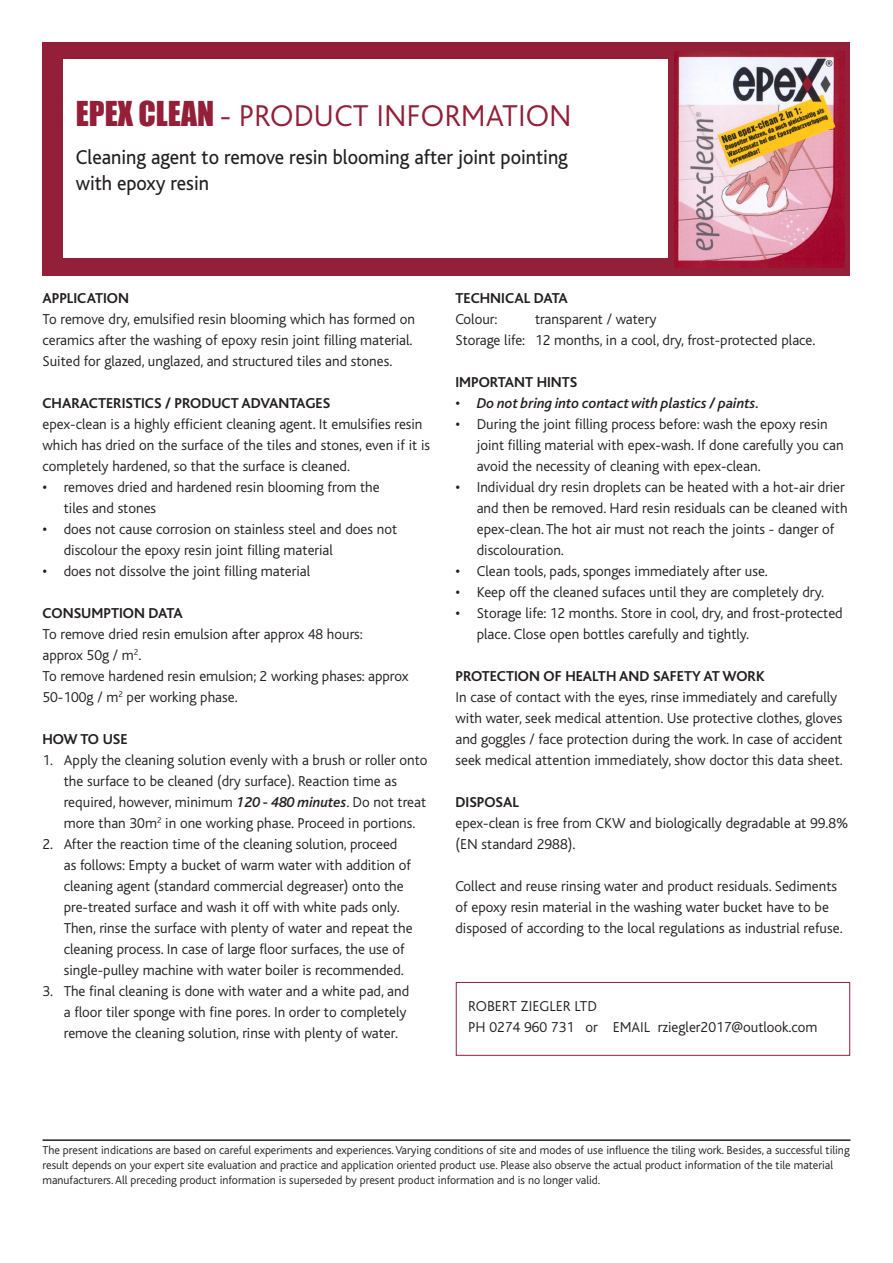
<style>
.page{position:relative;width:893px;height:1263px;background:#fff}
.page>*{position:absolute;margin:0;border:0;box-sizing:border-box;transform-origin:0 0}
.t1{font:300 31.5px "Bliss";color:#931f39}
.t2{font:21px/25.2px "Bliss";color:#231f20;scale:.95 1}
.t3{font:300 15px/21px "Bliss";color:#231f20}
.t4{font:700 15px "Bliss";color:#231f20}
.t5{font:italic 500 15px "Bliss";color:#231f20}
.t6{font:300 12px/15px "Bliss";color:#231f20}
.s1{font-family:"Impact";font-weight:400}
.s2{font-weight:500}
.s3{font-weight:500;font-style:italic}
.s4{font-style:normal}
</style>
<div class="page">
<div style="left:43px;top:43px;width:807px;height:233px;background:#931f39"></div>
<div style="left:63px;top:59px;width:605px;height:199px;background:#fff"></div>
<hr style="left:43px;top:1139px;width:807px;height:2px;background:#231f20">
<img style="left:674px;top:51px;width:170px;height:217px">
<div style="left:456px;top:982px;width:394px;height:74px;border:1px solid #931f39"></div>
<h1 class="t1" style="left:76px;top:100px;width:497px"><span class="s1">EPEX CLEAN</span> - PRODUCT INFORMATION</h1>
<h2 class="t2" style="left:76px;top:145px;width:520px">Cleaning agent to remove resin blooming after joint pointing with epoxy resin</h2>
<p class="t4" style="left:43px;top:290px;width:88px">APPLICATION</p>
<p class="t3" style="left:43px;top:309px;width:374px">To remove dry, emulsified resin blooming which has formed on ceramics after the washing of epoxy resin joint filling material.<br>Suited for glazed, unglazed, and structured tiles and stones.</p>
<p class="t4" style="left:43px;top:395px;width:289px">CHARACTERISTICS / PRODUCT ADVANTAGES</p>
<p class="t3" style="left:43px;top:414px;width:389px">epex-clean is a highly efficient cleaning agent. It emulsifies resin which has dried on the surface of the tiles and stones, even if it is completely hardened, so that the surface is cleaned.</p>
<p class="t3" style="left:64px;top:477px;width:317px;text-indent:-21px"><span class="s2">•</span> removes dried and hardened resin blooming from the tiles and stones</p>
<p class="t3" style="left:64px;top:519px;width:335px;text-indent:-21px"><span class="s2">•</span> does not cause corrosion on stainless steel and does not discolour the epoxy resin joint filling material</p>
<p class="t3" style="left:43px;top:561px;width:269px"><span class="s2">•</span> does not dissolve the joint filling material</p>
<p class="t4" style="left:43px;top:605px;width:142px">CONSUMPTION DATA</p>
<p class="t3" style="left:43px;top:624px;width:367px">To remove dried resin emulsion after approx 48 hours:<br>approx 50g / m<sup>2</sup>.<br>To remove hardened resin emulsion; 2 working phases: approx 50-100g / m<sup>2</sup> per working phase.</p>
<p class="t4" style="left:43px;top:731px;width:87px">HOW TO USE</p>
<p class="t3" style="left:64px;top:750px;width:365px;text-indent:-21px">1. Apply the cleaning solution evenly with a brush or roller onto the surface to be cleaned (dry surface). Reaction time as required, however, minimum <span class="s3">120 - 480 minutes</span>. Do not treat more than 30m<sup>2</sup> in one working phase. Proceed in portions.</p>
<p class="t3" style="left:64px;top:834px;width:350px;text-indent:-21px">2. After the reaction time of the cleaning solution, proceed as follows: Empty a bucket of warm water with addition of cleaning agent (standard commercial degreaser) onto the pre-treated surface and wash it off with white pads only.<br>Then, rinse the surface with plenty of water and repeat the cleaning process. In case of large floor surfaces, the use of single-pulley machine with water boiler is recommended.</p>
<p class="t3" style="left:64px;top:981px;width:347px;text-indent:-21px">3. The final cleaning is done with water and a white pad, and a floor tiler sponge with fine pores. In order to completely remove the cleaning solution, rinse with plenty of water.</p>
<p class="t4" style="left:455px;top:290px;width:114px">TECHNICAL DATA</p>
<p class="t3" style="left:455px;top:309px;width:44px">Colour:</p>
<p class="t3" style="left:455px;top:309px;width:361px;text-indent:79px">transparent / watery<br>Storage life: 12 months, in a cool, dry, frost-protected place.</p>
<p class="t4" style="left:455px;top:374px;width:123px">IMPORTANT HINTS</p>
<p class="t5" style="left:455px;top:395px;width:306px"><span class="s4">•</span> Do not bring into contact with plastics / paints.</p>
<p class="t3" style="left:477px;top:414px;width:368px;text-indent:-21px"><span class="s2">•</span> During the joint filling process before: wash the epoxy resin joint filling material with epex-wash. If done carefully you can avoid the necessity of cleaning with epex-clean.</p>
<p class="t3" style="left:477px;top:477px;width:372px;text-indent:-21px"><span class="s2">•</span> Individual dry resin droplets can be heated with a hot-air drier and then be removed. Hard resin residuals can be cleaned with epex-clean. The hot air must not reach the joints - danger of discolouration.</p>
<p class="t3" style="left:455px;top:561px;width:314px"><span class="s2">•</span> Clean tools, pads, sponges immediately after use.</p>
<p class="t3" style="left:455px;top:582px;width:370px"><span class="s2">•</span> Keep off the cleaned sufaces until they are completely dry.</p>
<p class="t3" style="left:477px;top:603px;width:367px;text-indent:-21px"><span class="s2">•</span> Storage life: 12 months. Store in cool, dry, and frost-protected place. Close open bottles carefully and tightly.</p>
<p class="t4" style="left:455px;top:668px;width:311px">PROTECTION OF HEALTH AND SAFETY AT WORK</p>
<p class="t3" style="left:455px;top:687px;width:389px">In case of contact with the eyes, rinse immediately and carefully with water, seek medical attention. Use protective clothes, gloves and goggles / face protection during the work. In case of accident seek medical attention immediately, show doctor this data sheet.</p>
<p class="t4" style="left:455px;top:794px;width:65px">DISPOSAL</p>
<p class="t3" style="left:455px;top:813px;width:395px">epex-clean is free from CKW and biologically degradable at 99.8% (EN standard 2988).</p>
<p class="t3" style="left:455px;top:876px;width:389px">Collect and reuse rinsing water and product residuals. Sediments of epoxy resin material in the washing water bucket have to be disposed of according to the local regulations as industrial refuse.</p>
<p class="t3" style="left:468px;top:996px;width:351px">ROBERT ZIEGLER LTD<br>PH 0274 960 731 or EMAIL rziegler2017@outlook.com</p>
<p class="t6" style="left:43px;top:1142px;width:809px">The present indications are based on careful experiments and experiences. Varying conditions of site and modes of use influence the tiling work. Besides, a successful tiling result depends on your expert site evaluation and practice and application oriented product use. Please also observe the actual product information of the tile material manufacturers. All preceding product information is superseded by present product information and is no longer valid.</p>
</div>
